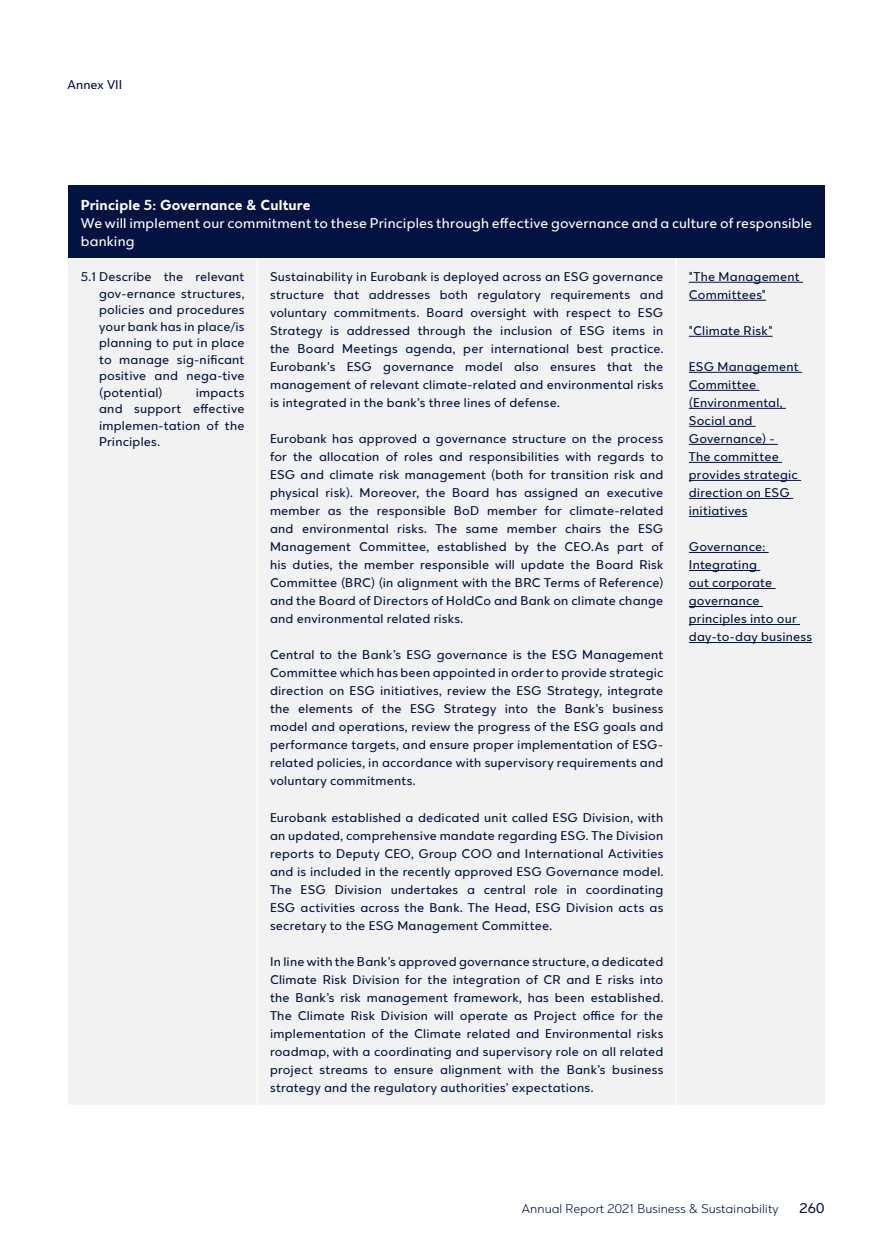
<style>
.page{position:relative;width:893px;height:1234px;background:#fff}
.page>*{position:absolute;margin:0;border:0;box-sizing:border-box;transform-origin:0 0}
.t1{font:15px/18px "Eurobank Sans";letter-spacing:.01em;color:#fff}
.t2{font:700 15px "Eurobank Sans";letter-spacing:.01em;color:#fff}
.t3{font:15px "Eurobank Sans";color:#021342}
.t4{font:13.5px/18px "Eurobank Sans";letter-spacing:.015em;color:#021342;text-align:justify}
.t5{font:300 13.5px "Eurobank Sans";color:#021342}
</style>
<div class="page">
<div style="left:68px;top:185px;width:757px;height:73px;background:#021342"></div>
<div style="left:68px;top:259px;width:757px;height:845px;background:#f2f2f2"></div>
<hr style="left:256px;top:258px;width:2px;height:846px;background:#fff">
<hr style="left:675px;top:258px;width:2px;height:846px;background:#fff">
<hr style="left:689px;top:282px;width:114px;height:1px;background:#021342">
<hr style="left:689px;top:300px;width:77px;height:1px;background:#021342">
<hr style="left:689px;top:336px;width:83px;height:1px;background:#021342">
<hr style="left:689px;top:372px;width:113px;height:1px;background:#021342">
<hr style="left:689px;top:390px;width:70px;height:1px;background:#021342">
<hr style="left:689px;top:408px;width:97px;height:1px;background:#021342">
<hr style="left:689px;top:426px;width:67px;height:1px;background:#021342">
<hr style="left:689px;top:444px;width:89px;height:1px;background:#021342">
<hr style="left:689px;top:462px;width:93px;height:1px;background:#021342">
<hr style="left:689px;top:480px;width:112px;height:1px;background:#021342">
<hr style="left:689px;top:498px;width:104px;height:1px;background:#021342">
<hr style="left:689px;top:516px;width:58px;height:1px;background:#021342">
<hr style="left:689px;top:552px;width:80px;height:1px;background:#021342">
<hr style="left:689px;top:570px;width:71px;height:1px;background:#021342">
<hr style="left:689px;top:588px;width:87px;height:1px;background:#021342">
<hr style="left:689px;top:606px;width:74px;height:1px;background:#021342">
<hr style="left:689px;top:624px;width:111px;height:1px;background:#021342">
<hr style="left:689px;top:642px;width:123px;height:1px;background:#021342">
<p class="t4" style="left:68px;top:76px;width:56px">Annex VII</p>
<p class="t2" style="left:81px;top:196px;width:231px">Principle 5: Governance &amp; Culture</p>
<p class="t1" style="left:81px;top:214px;width:733px">We will implement our commitment to these Principles through effective governance and a culture of responsible banking</p>
<p class="t4" style="left:99px;top:268px;width:147px;line-height:16.5px;text-indent:-18px">5.1 Describe the relevant gov-ernance structures, policies and procedures your bank has in place/is planning to put in place to manage sig-nificant positive and nega-tive (potential)</p>
<p class="t4" style="left:689px;top:268px;width:112px">"The Management<br>Committees"</p>
<p class="t4" style="left:689px;top:322px;width:85px">"Climate Risk"</p>
<p class="t4" style="left:689px;top:358px;width:111px;text-align:left">ESG Management<br>Committee (Environmental,<br>Social and<br>Governance) -<br>The committee provides strategic direction on ESG initiatives</p>
<p class="t4" style="left:689px;top:538px;width:125px;text-align:left">Governance:<br>Integrating<br>out corporate governance principles into our day-to-day business</p>
<p class="t4" style="left:270px;top:268px;width:395px">Sustainability in Eurobank is deployed across an ESG governance structure that addresses both regulatory requirements and voluntary commitments. Board oversight with respect to ESG Strategy is addressed through the inclusion of ESG items in the Board Meetings agenda, per international best practice.<br>Eurobank’s ESG governance model also ensures that the management of relevant climate-related and environmental risks is integrated in the bank’s three lines of defense.</p>
<p class="t4" style="left:270px;top:430px;width:395px">Eurobank has approved a governance structure on the process for the allocation of roles and responsibilities with regards to ESG and climate risk management (both for transition risk and physical risk). Moreover, the Board has assigned an executive member as the responsible BoD member for climate-related and environmental risks. The same member chairs the ESG Management Committee, established by the CEO.As part of his duties, the member responsible will update the Board Risk Committee (BRC) (in alignment with the BRC Terms of Reference) and the Board of Directors of HoldCo and Bank on climate change and environmental related risks.</p>
<p class="t4" style="left:270px;top:646px;width:395px">Central to the Bank’s ESG governance is the ESG Management Committee which has been appointed in order to provide strategic direction on ESG initiatives, review the ESG Strategy, integrate the elements of the ESG Strategy into the Bank’s business model and operations, review the progress of the ESG goals and performance targets, and ensure proper implementation of ESG&shy;related policies, in accordance with supervisory requirements and voluntary commitments.</p>
<p class="t4" style="left:270px;top:808px;width:395px">Eurobank established a dedicated unit called ESG Division, with an updated, comprehensive mandate regarding ESG. The Division reports to Deputy CEO, Group COO and International Activities and is included in the recently approved ESG Governance model.<br>The ESG Division undertakes a central role in coordinating ESG activities across the Bank. The Head, ESG Division acts as secretary to the ESG Management Committee.</p>
<p class="t4" style="left:270px;top:952px;width:395px">In line with the Bank’s approved governance structure, a dedicated Climate Risk Division for the integration of CR and E risks into the Bank’s risk management framework, has been established.<br>The Climate Risk Division will operate as Project office for the implementation of the Climate related and Environmental risks roadmap, with a coordinating and supervisory role on all related project streams to ensure alignment with the Bank’s business strategy and the regulatory authorities’ expectations.</p>
<p class="t4" style="left:99px;top:384px;width:147px;line-height:16.5px;text-indent:97px">impacts and support effective implemen-tation of the Principles.</p>
<p class="t5" style="left:522px;top:1200px;width:258px">Annual Report 2021 Business &amp; Sustainability</p>
<p class="t3" style="left:800px;top:1199px;width:26px">260</p>
</div>
